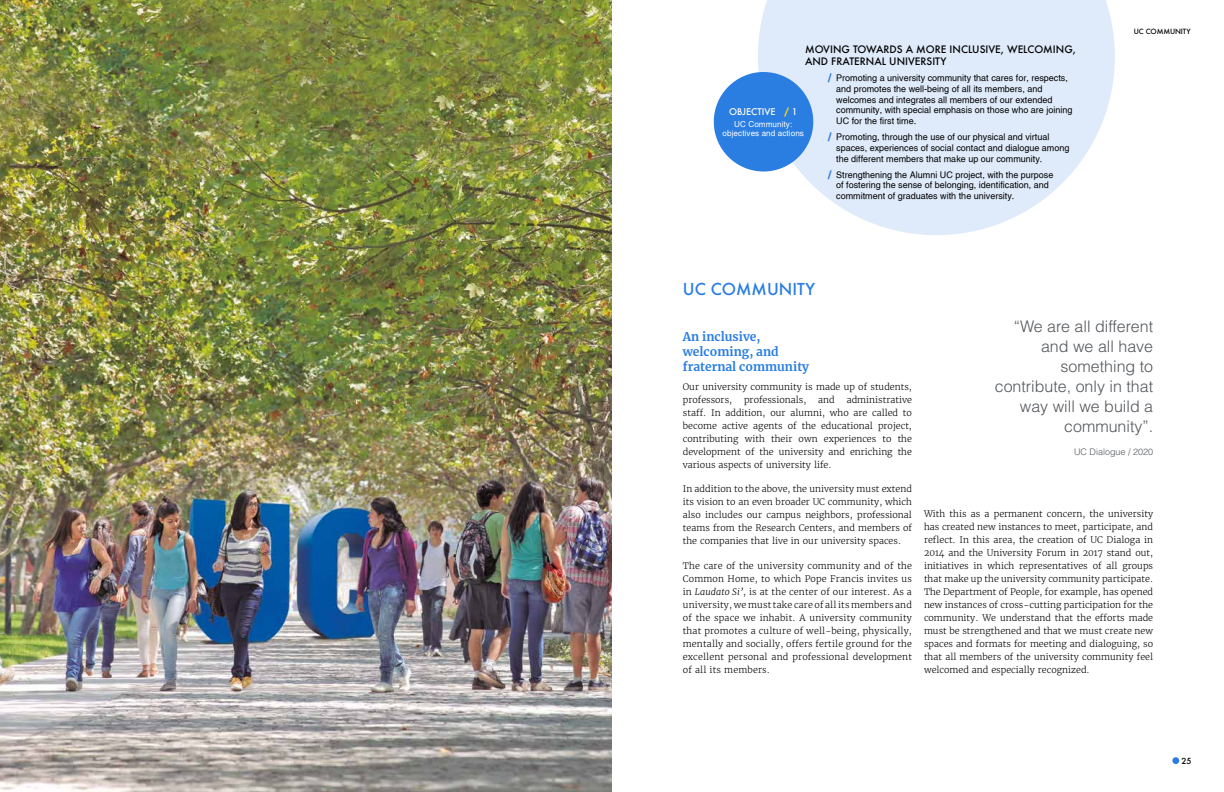
<style>
.page{position:relative;width:1224px;height:792px;background:#fff}
.page>*{position:absolute;margin:0;border:0;box-sizing:border-box;transform-origin:0 0}
.t1{font:300 16px/20px "Helvetica";color:#52555a;text-align:right}
.t2{font:500 16px "Futura";color:#2a7de1}
.t3{font:700 12px/15px "Merriweather";color:#2a7de1}
.t4{font:500 10px/12px "Futura";color:#000}
.t5{font:300 9px/13px "Merriweather";color:#000;text-align:justify}
.t6{font:9px/10.8px "Helvetica";color:#000}
.t7{font:300 9px "Helvetica";color:#52555a}
.t8{font:500 9px "Futura";color:#fff}
.t9{font:8.1px/9px "Helvetica";letter-spacing:.01em;color:#fff;text-align:center}
.t10{font:500 8.1px "Futura";color:#000}
.t11{font:500 7px "Futura";letter-spacing:-.01em;color:#000}
.s1{font-weight:700;font-size:11.7px;color:#2a7de1}
.s2{font-weight:700;color:#ffdb00}
.s3{font-style:italic}
</style>
<div class="page">
<div style="left:1172px;top:757px;width:7px;height:7px;background:#2a7de1;border-radius:50%"></div>
<img style="left:0;top:0;width:612px;height:792px">
<svg style="left:758px;top:0;width:357px;height:235px;fill:#dfebfa"></svg>
<div style="left:714px;top:72px;width:99px;height:99px;background:#2a7de1;border-radius:50%"></div>
<p class="t4" style="left:805px;top:43px;width:272px">MOVING TOWARDS A MORE INCLUSIVE, WELCOMING,<br>AND FRATERNAL UNIVERSITY</p>
<p class="t6" style="left:836px;top:73px;width:238px;text-indent:-8px"><span class="s1">/</span> Promoting a university community that cares for, respects, and promotes the well-being of all its members, and welcomes and integrates all members of our extended community, with special emphasis on those who are joining UC for the first time.</p>
<p class="t6" style="left:836px;top:132px;width:235px;text-indent:-8px"><span class="s1">/</span> Promoting, through the use of our physical and virtual spaces, experiences of social contact and dialogue among the different members that make up our community.</p>
<p class="t6" style="left:836px;top:169px;width:219px;text-indent:-8px"><span class="s1">/</span> Strengthening the Alumni UC project, with the purpose of fostering the sense of belonging, identification, and commitment of graduates with the university.</p>
<p class="t8" style="left:729px;top:105px;width:70px">OBJECTIVE <span class="s2">/</span> 1</p>
<p class="t9" style="left:723px;top:119px;width:83px">UC Community: objectives and actions</p>
<p class="t11" style="left:1134px;top:26px;width:59px">UC COMMUNITY</p>
<h1 class="t2" style="left:683px;top:278px;width:134px">UC COMMUNITY</h1>
<h2 class="t3" style="left:683px;top:329px;width:128px">An inclusive, welcoming, and fraternal community</h2>
<p class="t5" style="left:683px;top:380px;width:231px">Our university community is made up of students, professors,</p>
<p class="t5" style="left:744px;top:393px;width:64px">professionals,</p>
<p class="t5" style="left:818px;top:393px;width:18px">and</p>
<p class="t5" style="left:683px;top:393px;width:231px;text-indent:164px">administrative staff. In addition, our alumni, who are called to become active agents of the educational project, contributing with their own experiences to the development of the university and enriching the various aspects of university life.</p>
<p class="t5" style="left:683px;top:483px;width:231px">In addition to the above, the university must extend its vision to an even broader UC community, which also includes our campus neighbors, professional teams from the Research Centers, and members of the companies that live in our university spaces.</p>
<p class="t5" style="left:683px;top:559px;width:231px">The care of the university community and of the Common Home, to which Pope Francis invites us in <span class="s3">Laudato Si’</span>, is at the center of our interest. As a university, we must take care of all its members and of the space we inhabit. A university community that promotes a culture of well-being, physically, mentally and socially, offers fertile ground for the excellent personal and professional development of all its members.</p>
<h1 class="t1" style="left:995px;top:316px;width:160px">“We are all different and we all have something to contribute, only in that way will we build a community”.</h1>
<p class="t7" style="left:1074px;top:446px;width:81px">UC Dialogue / 2020</p>
<p class="t5" style="left:924px;top:507px;width:231px">With this as a permanent concern, the university has created new instances to meet, participate, and reflect. In this area, the creation of UC Dialoga in 2014 and the University Forum in 2017 stand out, initiatives in which representatives of all groups that make up the university community participate.<br>The Department of People, for example, has opened new instances of cross-cutting participation for the community. We understand that the efforts made must be strengthened and that we must create new spaces and formats for meeting and dialoguing, so that all members of the university community feel welcomed and especially recognized.</p>
<p class="t10" style="left:1182px;top:756px;width:11px">25</p>
</div>
